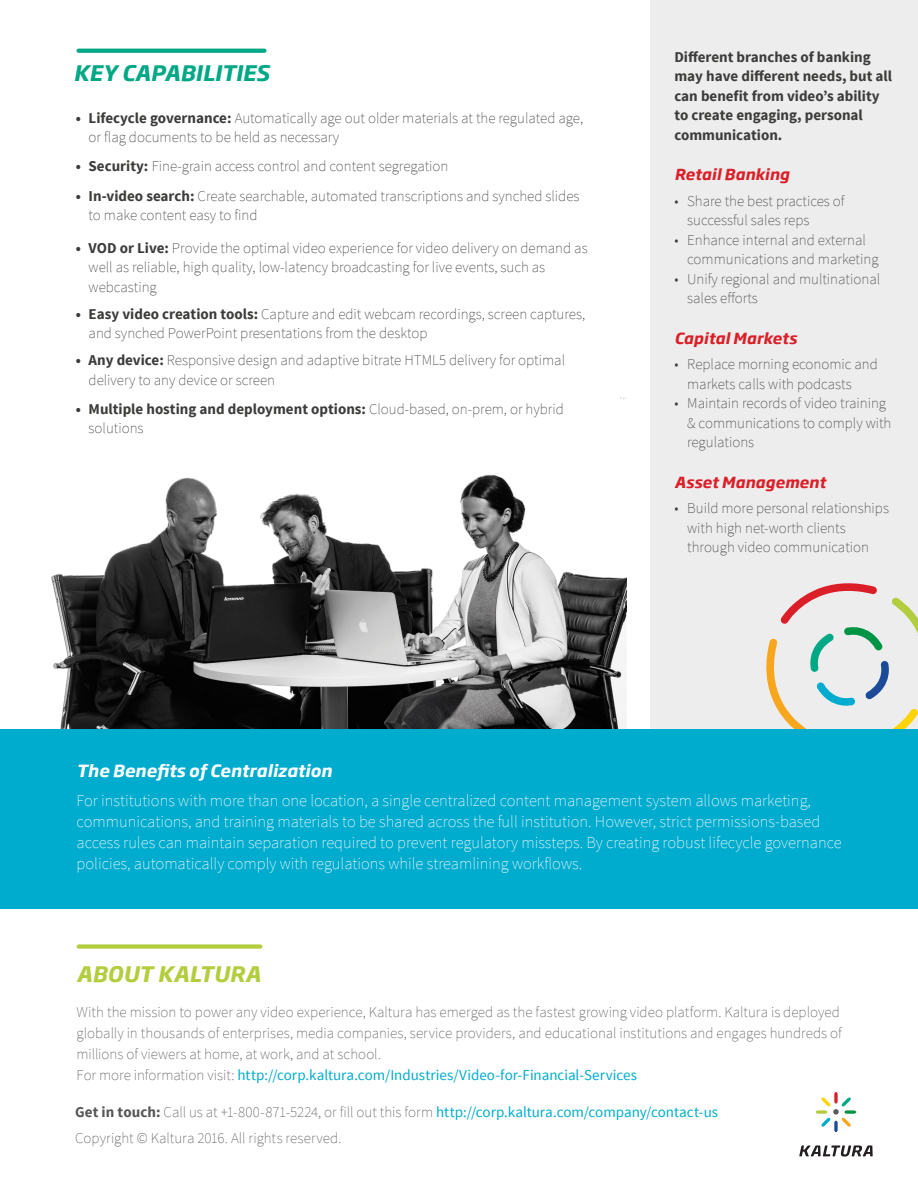
<style>
.page{position:relative;width:918px;height:1188px;background:#fff}
.page>*{position:absolute;margin:0;border:0;box-sizing:border-box;transform-origin:0 0}
.t1{font:italic 700 21px "Soho Gothic Pro";color:#01a885}
.t2{font:italic 700 21px "Soho Gothic Pro";color:#b2cd3d}
.t3{font:200 16.5px/21px "Source Sans Pro";color:#fff}
.t4{font:italic 700 16.5px "Soho Gothic Pro";letter-spacing:.005em;color:#fff}
.t5{font:200 15px/19.5px "Source Sans Pro";color:#3c3c3b}
.t6{font:200 15px/21px "Source Sans Pro";color:#575756}
.t7{font:700 15px/19.5px "Source Sans Pro";color:#3c3c3b}
.t8{font:italic 700 15px "Soho Gothic Pro";letter-spacing:.01em;color:#db1f28}
.s1{font-weight:700}
.s2{font-weight:200}
.s3{font-weight:400;color:#00acce}
</style>
<div class="page">
<img style="left:51px;top:397px;width:575px;height:332px">
<div style="left:77px;top:944px;width:185px;height:5px;background:#b2cd3d;border-radius:2px"></div>
<div style="left:651px;top:0;width:267px;height:729px;background:#ededed"></div>
<svg style="left:799px;top:1145px;width:74px;height:12px"></svg>
<svg style="left:816px;top:1092px;width:40px;height:40px"></svg>
<svg style="left:77px;top:49px;width:189px;height:4px"></svg>
<svg style="left:766px;top:583px;width:152px;height:146px"></svg>
<div style="left:0;top:729px;width:918px;height:180px;background:#00acce"></div>
<h1 class="t1" style="left:74px;top:57px;width:197px">KEY CAPABILITIES</h1>
<p class="t5" style="left:89px;top:108px;width:496px;text-indent:-13px"><span class="s1">• Lifecycle governance:</span> Automatically age out older materials at the regulated age, or flag documents to be held as necessary</p>
<p class="t5" style="left:76px;top:157px;width:374px"><span class="s1">• Security:</span> Fine-grain access control and content segregation</p>
<p class="t5" style="left:89px;top:186px;width:492px;text-indent:-13px"><span class="s1">• In-video search:</span> Create searchable, automated transcriptions and synched slides to make content easy to find</p>
<p class="t5" style="left:89px;top:238px;width:501px;text-indent:-13px"><span class="s1">• VOD or Live:</span> Provide the optimal video experience for video delivery on demand as well as reliable, high quality, low-latency broadcasting for live events, such as webcasting</p>
<p class="t5" style="left:89px;top:304px;width:498px;text-indent:-13px"><span class="s1">• Easy video creation tools:</span> Capture and edit webcam recordings, screen captures, and synched PowerPoint presentations from the desktop</p>
<p class="t5" style="left:89px;top:351px;width:478px;text-indent:-13px"><span class="s1">• Any device:</span> Responsive design and adaptive bitrate HTML5 delivery for optimal delivery to any device or screen</p>
<p class="t7" style="left:89px;top:399px;width:477px;text-indent:-13px">• Multiple hosting and deployment options: <span class="s2">Cloud-based, on-prem, or hybrid solutions</span></p>
<p class="t7" style="left:674px;top:48px;width:219px">Different branches of banking may have different needs, but all can benefit from video’s ability to create engaging, personal communication.</p>
<p class="t8" style="left:674px;top:163px;width:117px">Retail Banking</p>
<p class="t5" style="left:687px;top:191px;width:159px;text-indent:-13px">• Share the best practices of successful sales reps</p>
<p class="t5" style="left:687px;top:230px;width:193px;text-indent:-13px">• Enhance internal and external communications and marketing</p>
<p class="t5" style="left:687px;top:269px;width:194px;text-indent:-13px">• Unify regional and multinational sales efforts</p>
<p class="t8" style="left:674px;top:326px;width:124px">Capital Markets</p>
<p class="t5" style="left:687px;top:355px;width:192px;text-indent:-13px">• Replace morning economic and markets calls with podcasts</p>
<p class="t5" style="left:687px;top:394px;width:206px;text-indent:-13px">• Maintain records of video training &amp; communications to comply with regulations</p>
<p class="t8" style="left:674px;top:470px;width:153px">Asset Management</p>
<p class="t5" style="left:687px;top:499px;width:203px;text-indent:-13px">• Build more personal relationships with high net-worth clients through video communication</p>
<p class="t4" style="left:77px;top:758px;width:257px">The Benefits of Centralization</p>
<p class="t3" style="left:77px;top:790px;width:767px">For institutions with more than one location, a single centralized content management system allows marketing, communications, and training materials to be shared across the full institution. However, strict permissions-based access rules can maintain separation required to prevent regulatory missteps. By creating robust lifecycle governance policies, automatically comply with regulations while streamlining workflows.</p>
<h1 class="t2" style="left:77px;top:957px;width:186px">ABOUT KALTURA</h1>
<p class="t6" style="left:77px;top:1002px;width:767px">With the mission to power any video experience, Kaltura has emerged as the fastest growing video platform. Kaltura is deployed globally in thousands of enterprises, media companies, service providers, and educational institutions and engages hundreds of millions of viewers at home, at work, and at school.<br>For more information visit: <span class="s3">http://corp.kaltura.com/Industries/Video-for-Financial-Services</span></p>
<p class="t6" style="left:75px;top:1098px;width:644px;line-height:26.4px"><span class="s1">Get in touch:</span> Call us at +1-800-871-5224, or fill out this form <span class="s3">http://corp.kaltura.com/company/contact-us<br></span>Copyright © Kaltura 2016. All rights reserved.</p>
</div>
